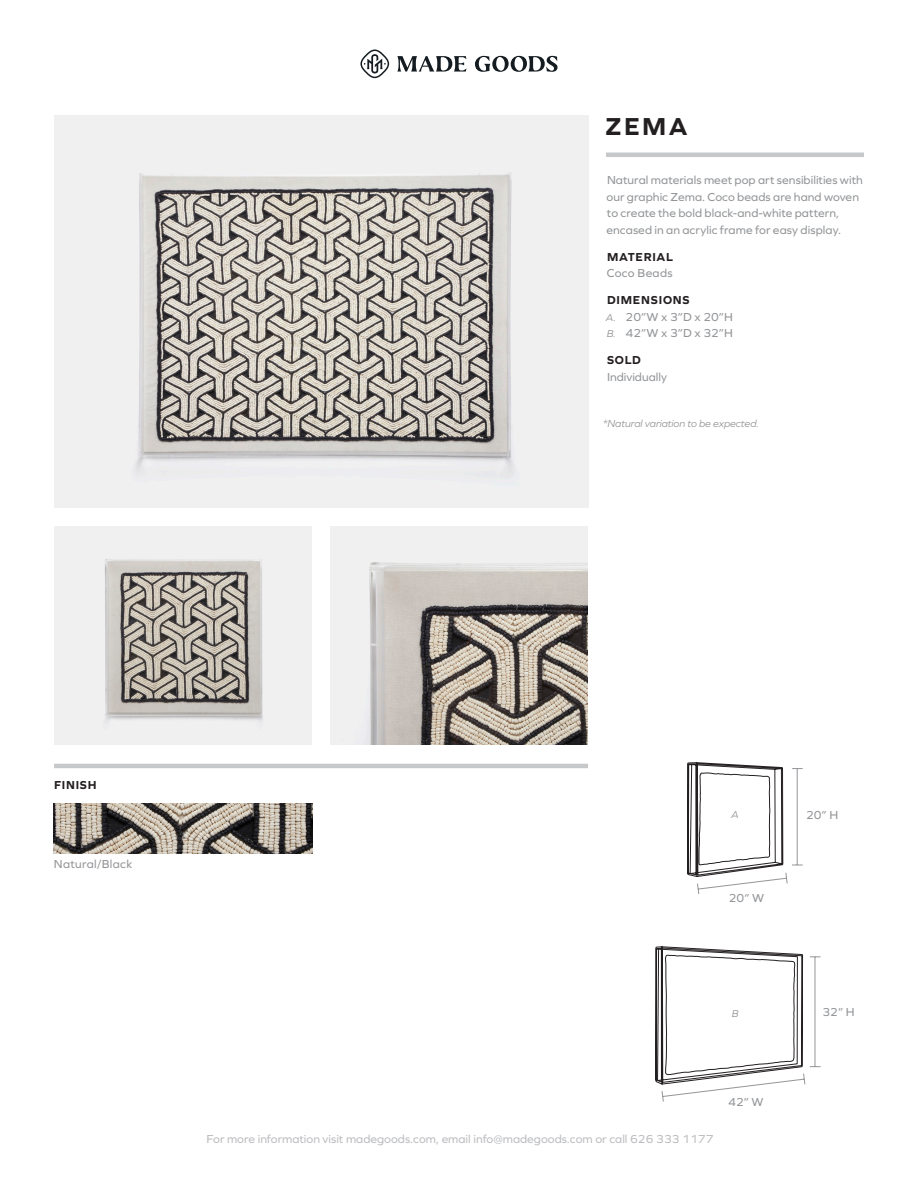
<style>
.page{position:relative;width:918px;height:1188px;background:#fff}
.page>*{position:absolute;margin:0;border:0;box-sizing:border-box;transform-origin:0 0}
.t1{font:700 25.5px "Graphie";color:#231f20}
.t2{font:12px/16.5px "Graphie";letter-spacing:.005em;color:#939598}
.t3{font:12px "Graphie";color:#bcbdc0}
.t4{font:700 12px "Graphie";letter-spacing:.065em;color:#231f20}
.t5{font:12px "Graphie";letter-spacing:.025em;color:#939598}
.t6{font:italic 10.5px "Graphie";letter-spacing:-.01em;color:#939598}
.s1{font-style:italic;font-size:10.5px}
</style>
<div class="page">
<hr style="left:606px;top:153px;width:258px;height:4px;background:#c7c8ca">
<svg style="left:397px;top:56px;width:161px;height:16px"></svg>
<svg style="left:360px;top:50px;width:29px;height:28px"></svg>
<hr style="left:54px;top:764px;width:534px;height:4px;background:#c7c8ca">
<img style="left:54px;top:803px;width:258px;height:51px">
<img style="left:54px;top:116px;width:534px;height:392px">
<img style="left:54px;top:526px;width:258px;height:218px">
<img style="left:330px;top:526px;width:257px;height:218px">
<svg style="left:783px;top:872px;width:5px;height:12px"></svg>
<hr style="left:797px;top:769px;width:1px;height:96px;background:#939598">
<svg style="left:687px;top:152px;width:96px;height:742px"></svg>
<svg style="left:655px;top:946px;width:166px;height:156px"></svg>
<p class="t1" style="left:605px;top:111px;width:84px">ZEMA</p>
<p class="t2" style="left:606px;top:172px;width:258px">Natural materials meet pop art sensibilities with our graphic Zema. Coco beads are hand woven to create the bold black-and-white pattern, encased in an acrylic frame for easy display.</p>
<p class="t4" style="left:607px;top:250px;width:67px">MATERIAL</p>
<p class="t5" style="left:607px;top:266px;width:68px">Coco Beads</p>
<p class="t4" style="left:607px;top:293px;width:84px">DIMENSIONS</p>
<p class="t2" style="left:606px;top:308px;width:129px"><span class="s1">A.</span> 20”W x 3”D x 20”H</p>
<p class="t2" style="left:607px;top:325px;width:128px"><span class="s1">B.</span> 42”W x 3”D x 32”H</p>
<p class="t4" style="left:607px;top:353px;width:35px">SOLD</p>
<p class="t2" style="left:607px;top:368px;width:62px">Individually</p>
<p class="t6" style="left:603px;top:418px;width:158px">*Natural variation to be expected.</p>
<p class="t4" style="left:54px;top:778px;width:44px">FINISH</p>
<p class="t5" style="left:54px;top:856px;width:80px">Natural/Black</p>
<p class="t6" style="left:731px;top:809px;width:9px">A</p>
<p class="t2" style="left:806px;top:807px;width:34px">20” H</p>
<p class="t2" style="left:729px;top:889px;width:37px">20” W</p>
<p class="t6" style="left:732px;top:1007px;width:8px">B</p>
<p class="t3" style="left:207px;top:1132px;width:508px">For more information visit madegoods.com, email info@madegoods.com or call 626 333 1177</p>
<p class="t2" style="left:728px;top:1093px;width:37px">42” W</p>
<p class="t2" style="left:823px;top:1004px;width:34px">32” H</p>
</div>
